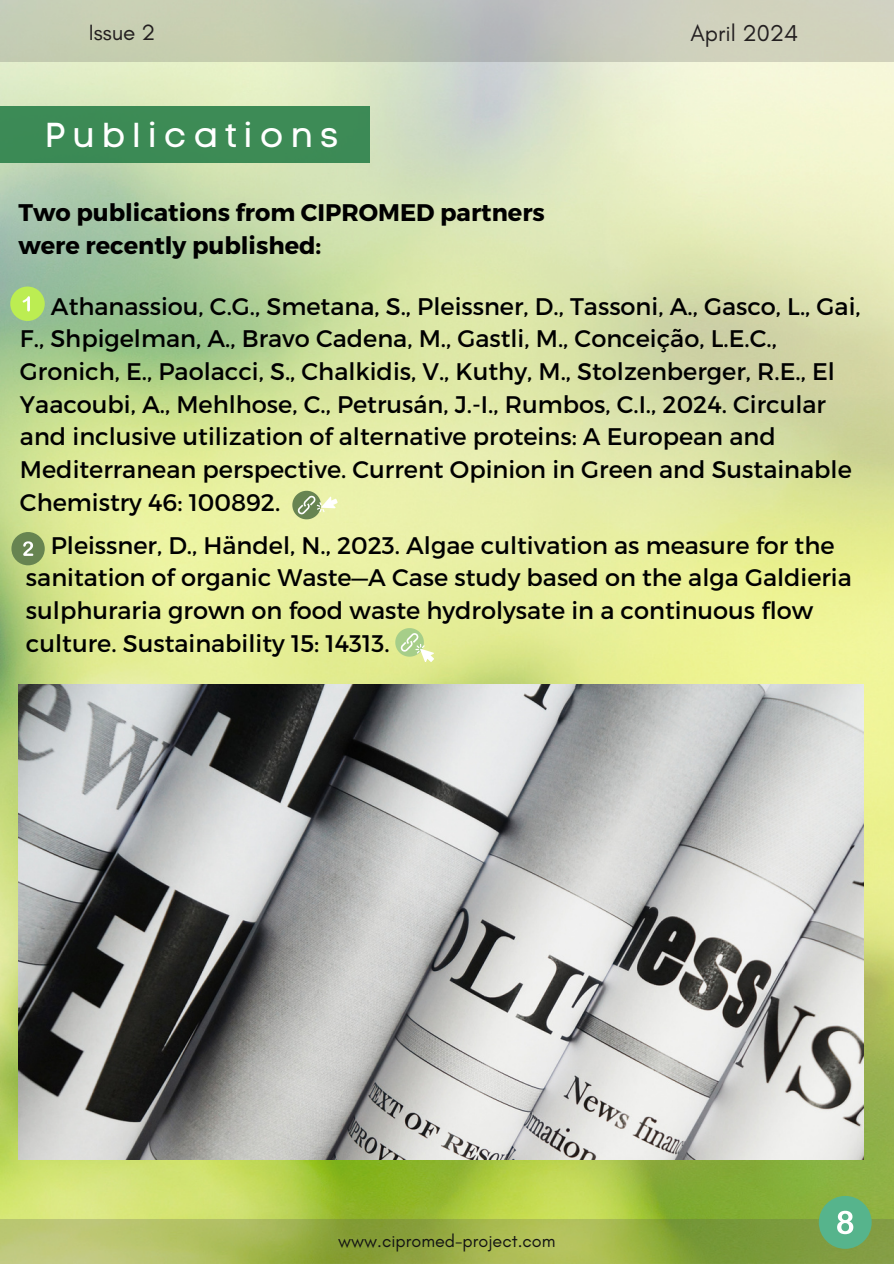
<style>
.page{position:relative;width:894px;height:1264px;background:#fff}
.page>*{position:absolute;margin:0;border:0;box-sizing:border-box;transform-origin:0 0}
.t1{font:34.65px "Code Pro Normal LC";letter-spacing:.2em;color:#fff}
.t2{font:24px/32.7px "Montserrat";color:#000}
.t3{font:700 24px/32.7px "Montserrat";color:#000}
.t4{font:23.4px "Glacial Indifference";color:#231f20}
.t5{font:22.5px "Glacial Indifference";color:#231f20}
.t6{font:18px "Glacial Indifference";color:#000}
</style>
<div class="page">
<img style="left:0;top:62px;width:893px;height:1157px">
<svg style="left:0;top:0;width:893px;height:62px"></svg>
<svg style="left:0;top:1219px;width:893px;height:44px"></svg>
<div style="left:0;top:107px;width:369px;height:56px;background:#3c8b55"></div>
<div style="left:10px;top:286px;width:35px;height:35px;background:#bced52;border-radius:50%"></div>
<svg style="left:23px;top:296px;width:7px;height:15px"></svg>
<div style="left:11px;top:532px;width:34px;height:33px;background:#678451;border-radius:50%"></div>
<svg style="left:23px;top:541px;width:10px;height:15px"></svg>
<svg style="left:286px;top:485px;width:53px;height:40px"></svg>
<svg style="left:389px;top:622px;width:45px;height:40px"></svg>
<img style="left:18px;top:684px;width:845px;height:475px">
<div style="left:818px;top:1195px;width:53px;height:53px;background:#56b48c;border-radius:50%"></div>
<svg style="left:837px;top:1210px;width:16px;height:24px"></svg>
<p class="t5" style="left:89px;top:18px;width:68px">Issue 2</p>
<p class="t4" style="left:690px;top:19px;width:109px">April 2024</p>
<h1 class="t1" style="left:45px;top:114px;width:294px">Publications</h1>
<p class="t3" style="left:18px;top:195px;width:528px">Two publications from CIPROMED partners were recently published:</p>
<p class="t2" style="left:20px;top:288px;width:841px;text-indent:31px">Athanassiou, C.G., Smetana, S., Pleissner, D., Tassoni, A., Gasco, L., Gai, F., Shpigelman, A., Bravo Cadena, M., Gastli, M., Conceição, L.E.C., Gronich, E., Paolacci, S., Chalkidis, V., Kuthy, M., Stolzenberger, R.E., El Yaacoubi, A., Mehlhose, C., Petrusán, J.-I., Rumbos, C.I., 2024. Circular and inclusive utilization of alternative proteins: A European and Mediterranean perspective. Current Opinion in Green and Sustainable Chemistry 46: 100892.</p>
<p class="t2" style="left:26px;top:527px;width:827px;text-indent:25px">Pleissner, D., Händel, N., 2023. Algae cultivation as measure for the sanitation of organic Waste—A Case study based on the alga Galdieria sulphuraria grown on food waste hydrolysate in a continuous flow culture. Sustainability 15: 14313.</p>
<p class="t6" style="left:338px;top:1229px;width:219px">www.cipromed-project.com</p>
</div>
